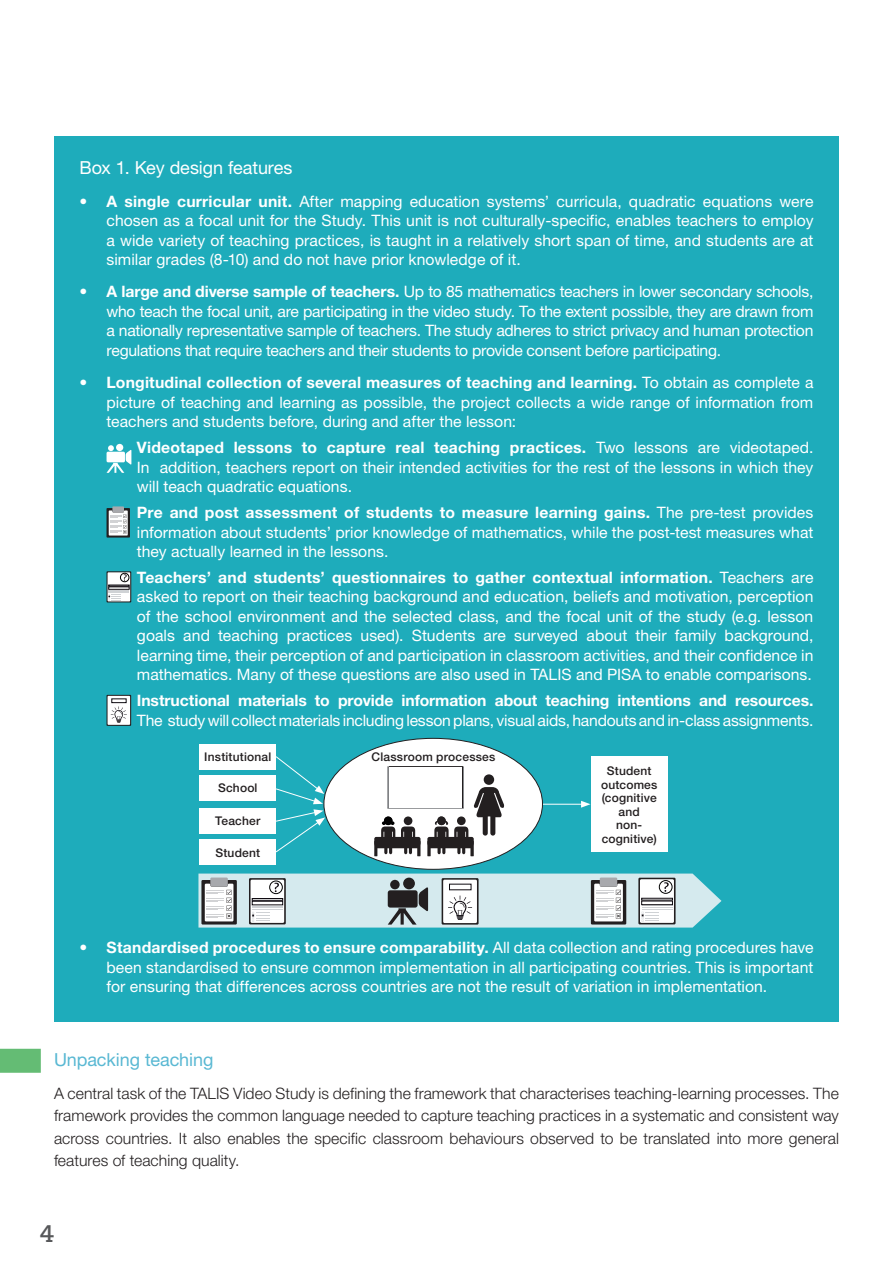
<style>
.page{position:relative;width:893px;height:1263px;background:#fff}
.page>*{position:absolute;margin:0;border:0;box-sizing:border-box;transform-origin:0 0}
.t1{font:700 24px "Caecilia LT Std";color:#57585a}
.B1_Titre{font:18px "Helvetica Neue LT Std";letter-spacing:-.005em;color:#fff}
.Titre_1__rectangle_v{font:18px "Helvetica Neue LT Std";letter-spacing:-.005em;color:#59b8d3}
.B1_Texte{font:15.75px/19.5px "Helvetica Neue LT Std";color:#fff;text-align:justify}
.Texte{font:300 15.75px/22.5px "Helvetica Neue LT Std";letter-spacing:.005em;color:#231f20;text-align:justify}
.Texte-2{font:500 12px/13.5px "Helvetica Neue LT Std";letter-spacing:.015em;color:#231f20;text-align:center}
.s1{font-weight:700}
</style>
<div class="page">
<div style="left:54px;top:136px;width:785px;height:886px;background:#1eacbb"></div>
<svg style="left:107px;top:444px;width:24px;height:29px"></svg>
<svg style="left:107px;top:508px;width:23px;height:30px"></svg>
<div style="left:112px;top:506px;width:12px;height:6px;background:#a8a9ad"></div>
<svg style="left:109px;top:510px;width:19px;height:25px"></svg>
<svg style="left:107px;top:571px;width:24px;height:31px"></svg>
<svg style="left:108px;top:572px;width:22px;height:29px"></svg>
<svg style="left:107px;top:695px;width:24px;height:31px"></svg>
<svg style="left:108px;top:696px;width:22px;height:29px"></svg>
<div style="left:324px;top:738px;width:218px;height:131px;background:#fff;border-radius:50%"></div>
<hr style="left:374px;top:841px;width:3px;height:15px;background:#231f20">
<hr style="left:417px;top:841px;width:3px;height:15px;background:#231f20">
<svg style="left:374px;top:766px;width:130px;height:88px"></svg>
<div style="left:200px;top:744px;width:76px;height:25px;background:#fff"></div>
<div style="left:200px;top:808px;width:76px;height:25px;background:#fff"></div>
<div style="left:200px;top:775px;width:76px;height:26px;background:#fff"></div>
<div style="left:591px;top:757px;width:76px;height:95px;background:#fff"></div>
<div style="left:200px;top:839px;width:76px;height:26px;background:#fff"></div>
<hr style="left:543px;top:804px;width:40px;height:1px;background:#fff">
<svg style="left:581px;top:801px;width:9px;height:7px"></svg>
<svg style="left:275px;top:756px;width:50px;height:97px"></svg>
<svg style="left:198px;top:873px;width:523px;height:54px;background:#bfd2d5"></svg>
<div style="left:0;top:1049px;width:41px;height:24px;background:#64bc74"></div>
<p class="B1_Titre" style="left:80px;top:157px;width:215px">Box 1. Key design features</p>
<p class="B1_Texte" style="left:107px;top:191px;width:708px;text-indent:-27px"><span class="s1">• A single curricular unit.</span> After mapping education systems’ curricula, quadratic equations were chosen as a focal unit for the Study. This unit is not culturally-specific, enables teachers to employ a wide variety of teaching practices, is taught in a relatively short span of time, and students are at similar grades (8-10) and do not have prior knowledge of it.</p>
<p class="B1_Texte" style="left:107px;top:282px;width:708px;text-indent:-27px">• <span class="s1">A large and diverse sample of teachers.</span> Up to 85 mathematics teachers in lower secondary schools, who teach the focal unit, are participating in the video study. To the extent possible, they are drawn from a nationally representative sample of teachers. The study adheres to strict privacy and human protection regulations that require teachers and their students to provide consent before participating.</p>
<p class="B1_Texte" style="left:107px;top:373px;width:708px;text-indent:-27px">• <span class="s1">Longitudinal collection of several measures of teaching and learning.</span> To obtain as complete a picture of teaching and learning as possible, the project collects a wide range of information from teachers and students before, during and after the lesson:</p>
<p class="B1_Texte" style="left:137px;top:438px;width:678px"><span class="s1">Videotaped lessons to capture real teaching practices.</span> Two lessons are videotaped.<br>In addition, teachers report on their intended activities for the rest of the lessons in which they will teach quadratic equations.</p>
<p class="B1_Texte" style="left:137px;top:502px;width:678px"><span class="s1">Pre and post assessment of students to measure learning gains.</span> The pre-test provides information about students’ prior knowledge of mathematics, while the post-test measures what they actually learned in the lessons.</p>
<p class="B1_Texte" style="left:137px;top:567px;width:678px"><span class="s1">Teachers’ and students’ questionnaires to gather contextual information.</span> Teachers are asked to report on their teaching background and education, beliefs and motivation, perception of the school environment and the selected class, and the focal unit of the study (e.g. lesson goals and teaching practices used). Students are surveyed about their family background, learning time, their perception of and participation in classroom activities, and their confidence in mathematics. Many of these questions are also used in TALIS and PISA to enable comparisons.</p>
<p class="B1_Texte" style="left:137px;top:691px;width:678px"><span class="s1">Instructional materials to provide information about teaching intentions and resources.<br></span>The study will collect materials including lesson plans, visual aids, handouts and in-class assignments.</p>
<p class="Texte-2" style="left:204px;top:750px;width:68px">Institutional</p>
<p class="Texte-2" style="left:372px;top:749px;width:125px">Classroom processes</p>
<p class="Texte-2" style="left:218px;top:781px;width:41px">School</p>
<p class="Texte-2" style="left:215px;top:814px;width:47px">Teacher</p>
<p class="Texte-2" style="left:215px;top:845px;width:46px">Student</p>
<p class="Texte-2" style="left:601px;top:764px;width:58px">Student outcomes (cognitive and<br>non&shy;cognitive)</p>
<p class="B1_Texte" style="left:107px;top:938px;width:708px;text-indent:-27px">• <span class="s1">Standardised procedures to ensure comparability.</span> All data collection and rating procedures have been standardised to ensure common implementation in all participating countries. This is important for ensuring that differences across countries are not the result of variation in implementation.</p>
<p class="Titre_1__rectangle_v" style="left:54px;top:1049px;width:161px">Unpacking teaching</p>
<p class="Texte" style="left:54px;top:1082px;width:786px">A central task of the TALIS Video Study is defining the framework that characterises teaching-learning processes. The framework provides the common language needed to capture teaching practices in a systematic and consistent way across countries. It also enables the specific classroom behaviours observed to be translated into more general features of teaching quality.</p>
<h1 class="t1" style="left:40px;top:1219px;width:16px">4</h1>
</div>
